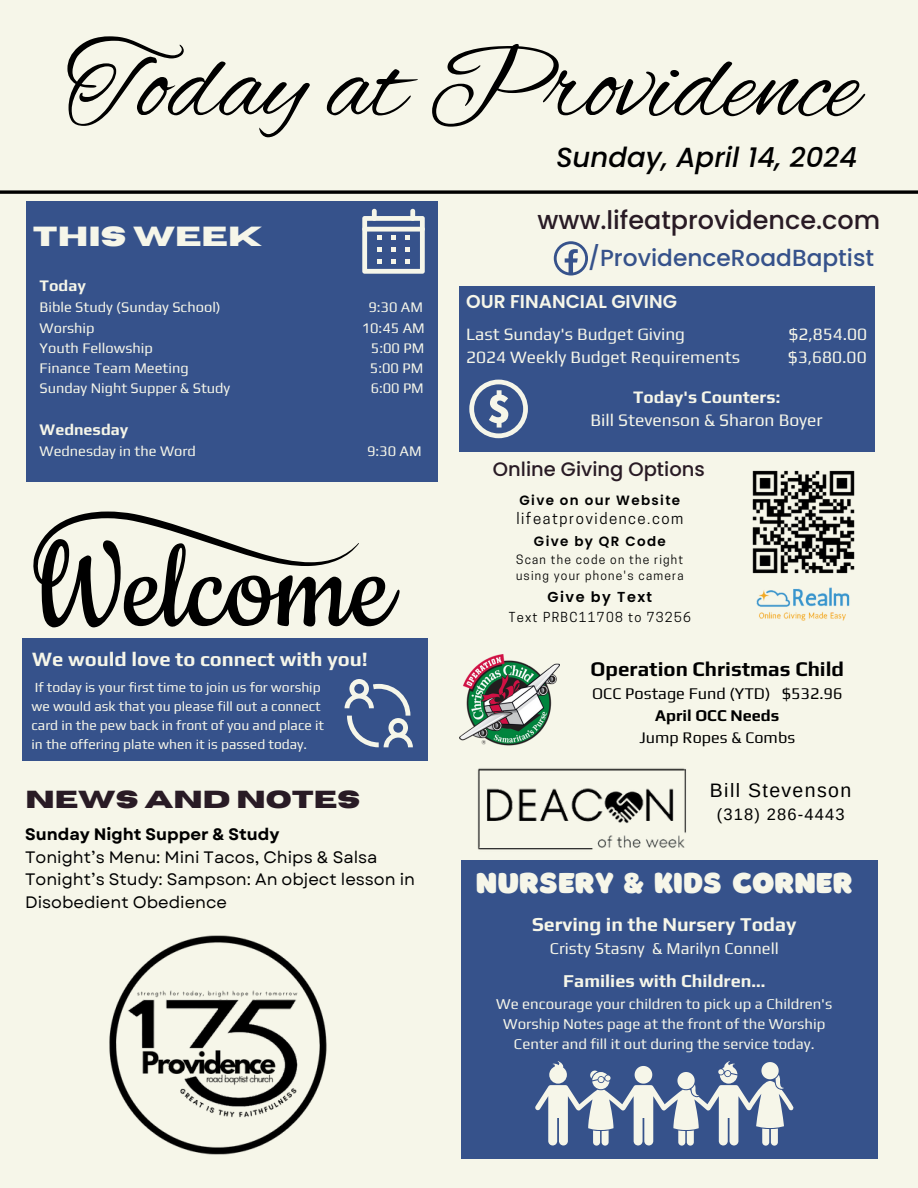
<style>
.page{position:relative;width:918px;height:1188px;background:#f6f6e9}
.page>*{position:absolute;margin:0;border:0;box-sizing:border-box;transform-origin:0 0}
.t1{font:109.8px "Alex Brush";color:#000}
.t2{font:30px "Borsok";color:#f6f6e9}
.t3{font:italic 500 27.6px "Poppins";color:#000}
.t4{font:700 27.6px "Horizon";color:#f6f6e9}
.t5{font:500 25.5px "Poppins";color:#291b25}
.t6{font:700 24.6px "Horizon";color:#291b25}
.t7{font:500 23.25px "Poppins";color:#36528b}
.t8{font:700 20.55px "Play";color:#000}
.t9{font:700 20.25px "Play";color:#f6f6e9}
.t10{font:700 19.5px "Play";color:#f6f6e9}
.t11{font:500 19.5px "Poppins";color:#291b25}
.t12{font:19.5px "Arimo";letter-spacing:.07em;color:#000}
.t13{font:600 18.6px "Poppins";color:#f6f6e9}
.t14{font:700 18px "Play";color:#f6f6e9}
.t15{font:17.4px "Play";color:#f6f6e9}
.t16{font:700 17.4px "Play";color:#f6f6e9}
.t17{font:17.25px "Play";color:#f6f6e9}
.t18{font:16.5px/22.5px "Garet";color:#000}
.t19{font:16.5px "Play";color:#f6f6e9}
.t20{font:700 16.5px "Garet";color:#000}
.t21{font:16.5px "Arimo";letter-spacing:.07em;color:#000}
.t22{font:16.35px "Play";color:#000}
.t23{font:700 16.35px "Play";color:#000}
.t24{font:16.2px "Play";color:#000}
.t25{font:700 16.05px "Play";color:#f6f6e9}
.t26{font:15px/20.2px "Play";color:#f6f6e9;text-align:center}
.t27{font:15px "Cooper Hewitt";letter-spacing:.1em;color:#000}
.t28{font:14.55px "Play";color:#f6f6e9}
.t29{font:600 14.4px "Poppins";letter-spacing:.1em;color:#000}
.t30{font:13.8px/19.2px "Play";color:#f6f6e9}
.t31{font:600 13.5px "Poppins";letter-spacing:.1em;color:#000}
.t32{font:12.9px "Cooper Hewitt";letter-spacing:.1em;color:#000}
.t33{font:12.15px "Cooper Hewitt";letter-spacing:.1em;color:#000}
</style>
<div class="page">
<div style="left:27px;top:202px;width:411px;height:280px;background:#36528b"></div>
<div style="left:461px;top:860px;width:417px;height:299px;background:#36528b"></div>
<div style="left:459px;top:286px;width:416px;height:166px;background:#36528b"></div>
<svg style="left:0;top:190px;width:918px;height:4px;background:#262623"></svg>
<div style="left:22px;top:639px;width:405px;height:122px;background:#36528b"></div>
<svg style="left:469px;top:380px;width:59px;height:58px"></svg>
<img style="left:459px;top:655px;width:100px;height:91px">
<svg style="left:554px;top:241px;width:34px;height:34px"></svg>
<svg style="left:362px;top:209px;width:63px;height:65px"></svg>
<svg style="left:535px;top:1061px;width:259px;height:85px"></svg>
<svg style="left:345px;top:679px;width:68px;height:68px"></svg>
<img style="left:752px;top:470px;width:103px;height:104px">
<img style="left:756px;top:587px;width:94px;height:34px">
<img style="left:477px;top:768px;width:209px;height:82px">
<svg style="left:33px;top:512px;width:367px;height:116px"></svg>
<img style="left:109px;top:935px;width:218px;height:220px">
<p class="t1" style="left:65px;top:24px;width:795px">Today at Providence</p>
<p class="t4" style="left:33px;top:222px;width:231px">THIS WEEK</p>
<p class="t25" style="left:40px;top:276px;width:48px">Today</p>
<p class="t28" style="left:40px;top:299px;width:183px">Bible Study (Sunday School)</p>
<p class="t28" style="left:368px;top:299px;width:56px">9:30 AM</p>
<p class="t28" style="left:40px;top:319px;width:56px">Worship</p>
<p class="t28" style="left:362px;top:319px;width:65px">10:45 AM</p>
<p class="t28" style="left:40px;top:339px;width:115px">Youth Fellowship</p>
<p class="t28" style="left:371px;top:339px;width:55px">5:00 PM</p>
<h4 class="t28" style="left:40px;top:360px;width:151px">Finance Team Meeting</h4>
<h4 class="t28" style="left:370px;top:360px;width:55px">5:00 PM</h4>
<p class="t28" style="left:40px;top:380px;width:192px">Sunday Night Supper &amp; Study</p>
<p class="t28" style="left:371px;top:380px;width:55px">6:00 PM</p>
<h5 class="t25" style="left:40px;top:420px;width:90px">Wednesday</h5>
<p class="t28" style="left:40px;top:443px;width:158px">Wednesday in the Word</p>
<p class="t28" style="left:367px;top:443px;width:56px">9:30 AM</p>
<p class="t9" style="left:32px;top:647px;width:337px">We would love to connect with you!</p>
<p class="t30" style="left:31px;top:678px;width:294px">If today is your first time to join us for worship we would ask that you please fill out a connect card in the pew back in front of you and place it in the offering plate when it is passed today.</p>
<p class="t6" style="left:25px;top:787px;width:336px">NEWS AND NOTES</p>
<p class="t20" style="left:25px;top:823px;width:256px">Sunday Night Supper &amp; Study</p>
<p class="t18" style="left:25px;top:846px;width:354px">Tonight’s Menu: Mini Tacos, Chips &amp; Salsa</p>
<p class="t18" style="left:25px;top:868px;width:392px">Tonight’s Study: Sampson: An object lesson in<br>Disobedient Obedience</p>
<p class="t3" style="left:556px;top:138px;width:303px">Sunday, April 14, 2024</p>
<p class="t5" style="left:537px;top:202px;width:344px">www.lifeatprovidence.com</p>
<p class="t7" style="left:588px;top:241px;width:288px">/ProvidenceRoadBaptist</p>
<p class="t13" style="left:466px;top:288px;width:212px">OUR FINANCIAL GIVING</p>
<p class="t17" style="left:466px;top:324px;width:220px">Last Sunday's Budget Giving</p>
<p class="t17" style="left:788px;top:324px;width:80px">$2,854.00</p>
<h6 class="t17" style="left:466px;top:347px;width:275px">2024 Weekly Budget Requirements</h6>
<h6 class="t17" style="left:788px;top:347px;width:80px">$3,680.00</h6>
<p class="t16" style="left:633px;top:386px;width:149px">Today's Counters:</p>
<p class="t15" style="left:591px;top:410px;width:234px">Bill Stevenson &amp; Sharon Boyer</p>
<p class="t11" style="left:493px;top:455px;width:213px">Online Giving Options</p>
<p class="t31" style="left:520px;top:491px;width:162px">Give on our Website</p>
<p class="t27" style="left:516px;top:512px;width:168px">lifeatprovidence.com</p>
<p class="t31" style="left:534px;top:532px;width:133px">Give by QR Code</p>
<p class="t33" style="left:516px;top:554px;width:169px">Scan the code on the right</p>
<p class="t33" style="left:516px;top:571px;width:169px">using your phone's camera</p>
<p class="t29" style="left:548px;top:587px;width:106px">Give by Text</p>
<p class="t32" style="left:509px;top:612px;width:184px">Text PRBC11708 to 73256</p>
<h6 class="t8" style="left:591px;top:656px;width:255px">Operation Christmas Child</h6>
<p class="t22" style="left:592px;top:684px;width:252px">OCC Postage Fund (YTD) $532.96</p>
<p class="t23" style="left:655px;top:706px;width:126px">April OCC Needs</p>
<h4 class="t24" style="left:639px;top:728px;width:157px">Jump Ropes &amp; Combs</h4>
<p class="t12" style="left:710px;top:779px;width:143px">Bill Stevenson</p>
<p class="t21" style="left:717px;top:805px;width:129px">(318) 286-4443</p>
<p class="t2" style="left:476px;top:866px;width:378px">NURSERY &amp; KIDS CORNER</p>
<p class="t10" style="left:532px;top:913px;width:266px">Serving in the Nursery Today</p>
<p class="t19" style="left:550px;top:938px;width:231px">Cristy Stasny &amp; Marilyn Connell</p>
<p class="t14" style="left:563px;top:970px;width:204px">Families with Children...</p>
<p class="t26" style="left:496px;top:993px;width:338px">We encourage your children to pick up a Children's<br>Worship Notes page at the front of the Worship<br>Center and fill it out during the service today.</p>
</div>
